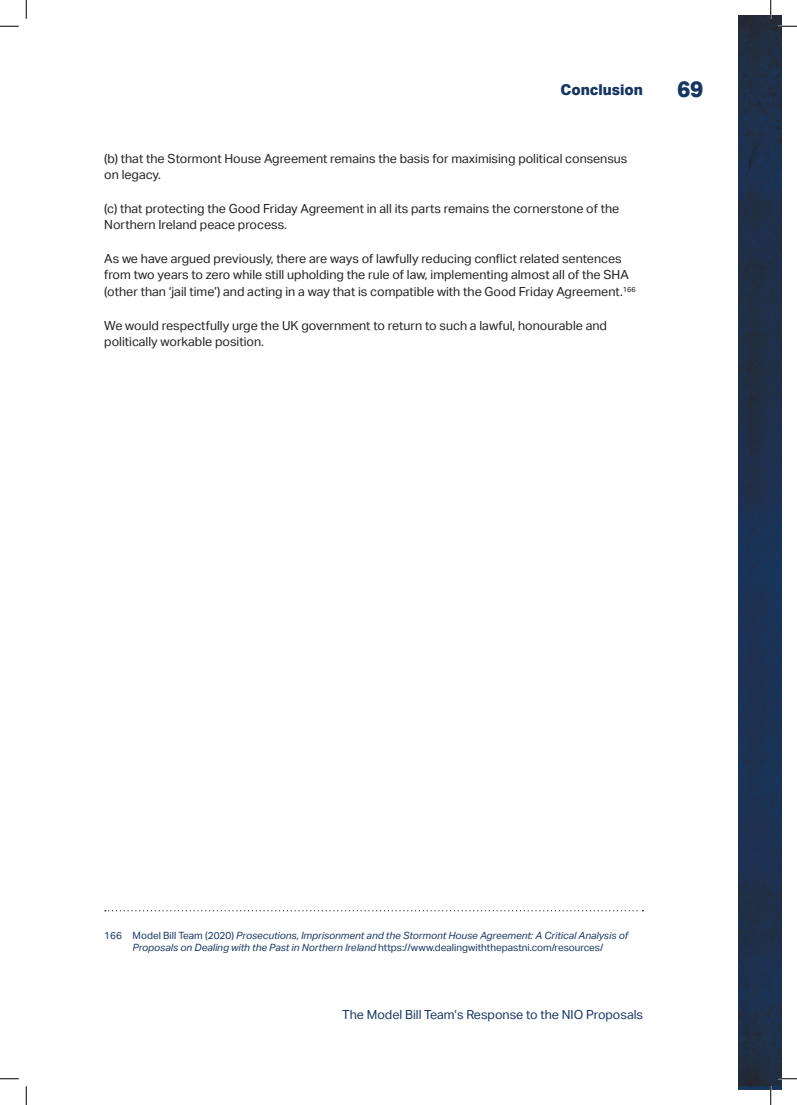
<style>
.page{position:relative;width:797px;height:1105px;background:#fff}
.page>*{position:absolute;margin:0;border:0;box-sizing:border-box;transform-origin:0 0}
.t1{font:800 22.5px "Aktiv Grotesk";color:#163660}
.t2{font:800 15px "Aktiv Grotesk";color:#163660}
.t3{font:12.5px/16.2px "Aktiv Grotesk";color:#231f20}
.t4{font:12.5px "Aktiv Grotesk";color:#163660}
.t5{font:italic 10px/12px "Aktiv Grotesk";color:#163660;text-align:center}
.s1{font-style:normal}
</style>
<div class="page">
<svg style="left:105px;top:910px;width:538px;height:1px"></svg>
<img style="left:738px;top:16px;width:43px;height:1073px">
<svg style="left:0;top:25px;width:19px;height:2px"></svg>
<svg style="left:778px;top:25px;width:19px;height:2px"></svg>
<svg style="left:0;top:1078px;width:19px;height:1px"></svg>
<svg style="left:778px;top:1078px;width:19px;height:1px"></svg>
<svg style="left:25px;top:0;width:2px;height:19px"></svg>
<svg style="left:25px;top:1086px;width:2px;height:19px"></svg>
<svg style="left:770px;top:0;width:1px;height:19px"></svg>
<svg style="left:770px;top:1086px;width:1px;height:19px"></svg>
<p class="t2" style="left:560px;top:81px;width:84px">Conclusion</p>
<p class="t3" style="left:104px;top:150px;width:524px">(b) that the Stormont House Agreement remains the basis for maximising political consensus on legacy.</p>
<p class="t3" style="left:104px;top:201px;width:516px">(c) that protecting the Good Friday Agreement in all its parts remains the cornerstone of the<br>Northern Ireland peace process.</p>
<p class="t3" style="left:104px;top:251px;width:533px">As we have argued previously, there are ways of lawfully reducing conflict related sentences from two years to zero while still upholding the rule of law, implementing almost all of the SHA (other than ‘jail time’) and acting in a way that is compatible with the Good Friday Agreement.<sup>166</sup></p>
<p class="t3" style="left:104px;top:317px;width:504px">We would respectfully urge the UK government to return to such a lawful, honourable and politically workable position.</p>
<h1 class="t1" style="left:677px;top:76px;width:28px">69</h1>
<p class="t5" style="left:104px;top:930px;width:525px"><span class="s1">166 Model Bill Team (2020)</span> Prosecutions, Imprisonment and the Stormont House Agreement: A Critical Analysis of<br>Proposals on Dealing with the Past in Northern Ireland <span class="s1">https://www.dealingwiththepastni.com/resources/</span></p>
<p class="t4" style="left:342px;top:1008px;width:302px">The Model Bill Team’s Response to the NIO Proposals</p>
</div>
